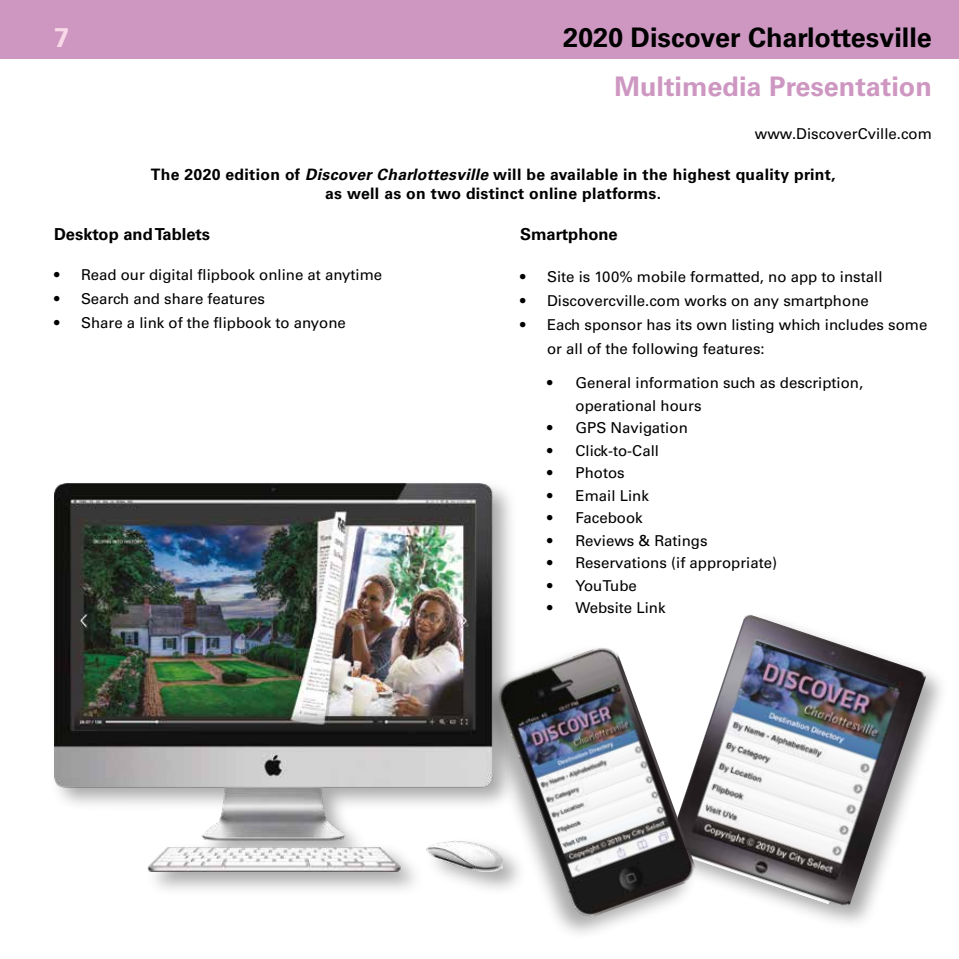
<style>
.page{position:relative;width:959px;height:959px;background:#fff}
.page>*{position:absolute;margin:0;border:0;box-sizing:border-box;transform-origin:0 0}
.t1{font:700 27px "Univers LT Std";color:#000}
.t2{font:700 27px "Univers LT Std";color:#ce97c2}
.t3{font:700 27px "Univers LT Std";color:#f8d9e8}
.t4{font:700 16.5px "Univers LT Std";color:#000}
.t5{font:700 15.75px/18.9px "Univers LT Std";letter-spacing:.02em;color:#000;text-align:center}
.t6{font:15px/24px "Univers LT Std";color:#000}
.s1{font-style:italic}
</style>
<div class="page">
<div style="left:0;top:0;width:958px;height:59px;background:#ce97c2"></div>
<div style="left:665px;top:612px;width:284px;height:319px;background:#000;opacity:.34"></div>
<img style="left:666px;top:613px;width:261px;height:297px">
<div style="left:475px;top:644px;width:222px;height:296px;background:#000;opacity:.34"></div>
<img style="left:493px;top:641px;width:206px;height:280px">
<div style="left:49px;top:479px;width:478px;height:417px;background:#000;opacity:.34"></div>
<img style="left:54px;top:484px;width:449px;height:387px">
<h1 class="t3" style="left:54px;top:21px;width:17px">7</h1>
<h1 class="t1" style="left:563px;top:21px;width:370px">2020 Discover Charlottesville</h1>
<h1 class="t2" style="left:614px;top:70px;width:319px">Multimedia Presentation</h1>
<p class="t6" style="left:755px;top:122px;width:178px">www.DiscoverCville.com</p>
<p class="t5" style="left:151px;top:165px;width:686px">The 2020 edition of <span class="s1">Discover Charlottesville</span> will be available in the highest quality print, as well as on two distinct online platforms.</p>
<p class="t4" style="left:54px;top:224px;width:158px">Desktop and Tablets</p>
<p class="t6" style="left:54px;top:262px;width:330px">• Read our digital flipbook online at anytime</p>
<p class="t6" style="left:54px;top:286px;width:213px">• Search and share features</p>
<p class="t6" style="left:54px;top:310px;width:293px">• Share a link of the flipbook to anyone</p>
<p class="t4" style="left:520px;top:224px;width:99px">Smartphone</p>
<p class="t6" style="left:520px;top:264px;width:364px">• Site is 100% mobile formatted, no app to install</p>
<p class="t6" style="left:520px;top:288px;width:350px">• Discovercville.com works on any smartphone</p>
<p class="t6" style="left:547px;top:312px;width:382px;text-indent:-27px">• Each sponsor has its own listing which includes some or all of the following features:</p>
<p class="t6" style="left:575px;top:371px;width:289px;line-height:22.5px;text-indent:-28px">• General information such as description, operational hours</p>
<p class="t6" style="left:547px;top:416px;width:142px">• GPS Navigation</p>
<p class="t6" style="left:547px;top:438px;width:113px">• Click-to-Call</p>
<p class="t6" style="left:547px;top:461px;width:79px">• Photos</p>
<p class="t6" style="left:547px;top:483px;width:103px">• Email Link</p>
<p class="t6" style="left:547px;top:506px;width:97px">• Facebook</p>
<p class="t6" style="left:547px;top:528px;width:162px">• Reviews &amp; Ratings</p>
<p class="t6" style="left:547px;top:551px;width:231px">• Reservations (if appropriate)</p>
<p class="t6" style="left:547px;top:573px;width:91px">• YouTube</p>
<p class="t6" style="left:547px;top:596px;width:120px">• Website Link</p>
</div>
